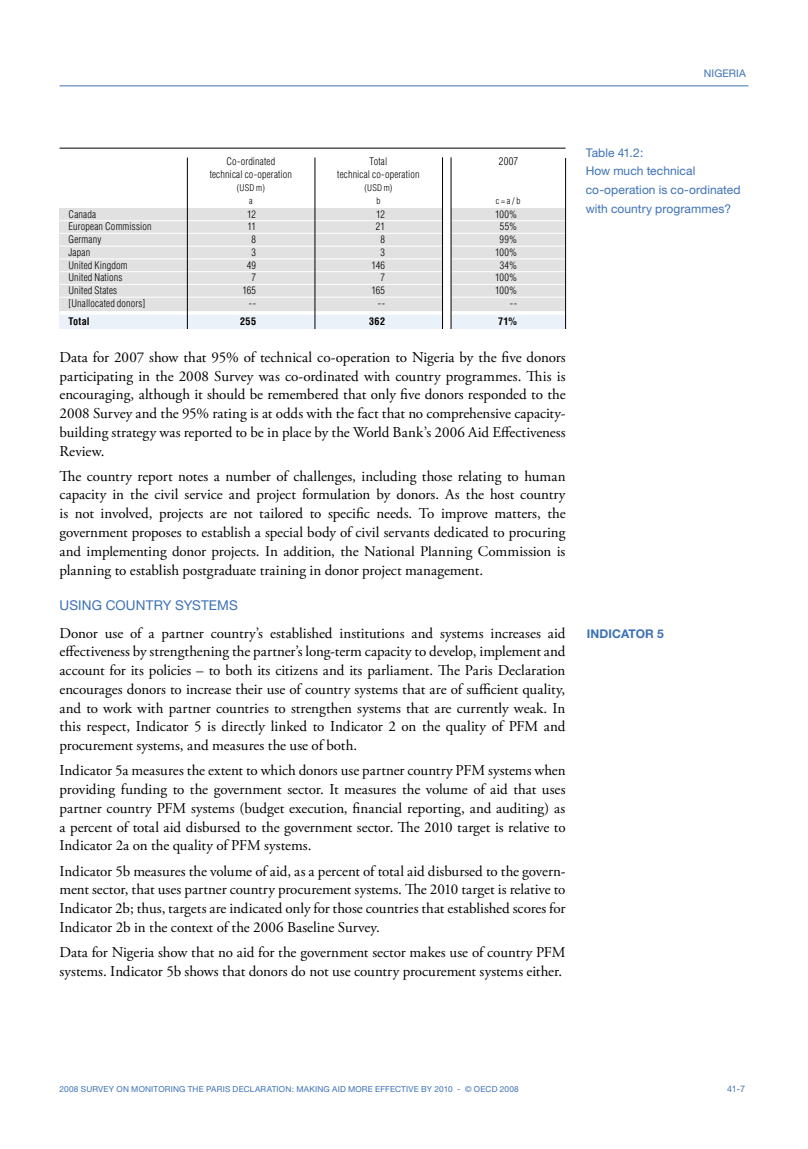
<style>
.page{position:relative;width:808px;height:1149px;background:#fff}
.page>*{position:absolute;margin:0;border:0;box-sizing:border-box;transform-origin:0 0}
.t1{font:15px/18.8px "Adobe Garamond Pro";color:#000;text-align:justify}
.t2{font:13.5px "Helvetica Neue";letter-spacing:.01em;color:#3c71b6}
.t3{font:12px/18.8px "Helvetica Neue";letter-spacing:.005em;color:#3c71b6}
.t4{font:700 12px "Helvetica Neue";letter-spacing:.01em;color:#3c71b6}
.t5{font:10.5px "Helvetica Neue";letter-spacing:.01em;color:#3c71b6}
.t6{font:300 condensed 10.5px "Helvetica LT Std";color:#000}
.t7{font:300 condensed 10.2px/12.8px "Helvetica LT Std";letter-spacing:.015em;color:#000;text-align:center}
.t8{font:700 condensed 10.2px "Helvetica LT Std";letter-spacing:.03em;color:#000}
.t9{font:300 condensed 9px/13.2px "Helvetica LT Std";letter-spacing:.02em;color:#000;text-align:center}
.t10{font:9px "Helvetica Neue";color:#3c71b6}
.t11{font:8.25px "Helvetica Neue";letter-spacing:.025em;color:#3c71b6}
</style>
<div class="page">
<hr style="left:60px;top:85px;width:688px;height:1px;background:#3c71b6">
<div style="left:60px;top:208px;width:506px;height:106px;background:#e1e1e1"></div>
<hr style="left:60px;top:220px;width:507px;height:1px;background:#fff">
<div style="left:60px;top:313px;width:506px;height:19px;background:#ebf1f8"></div>
<hr style="left:60px;top:148px;width:506px;height:1px;background:#000">
<hr style="left:60px;top:233px;width:507px;height:1px;background:#fff">
<hr style="left:60px;top:246px;width:507px;height:1px;background:#fff">
<hr style="left:60px;top:258px;width:507px;height:1px;background:#fff">
<hr style="left:60px;top:271px;width:507px;height:1px;background:#fff">
<hr style="left:60px;top:284px;width:507px;height:1px;background:#fff">
<hr style="left:60px;top:297px;width:507px;height:1px;background:#fff">
<hr style="left:60px;top:311px;width:507px;height:3px;background:#fff">
<hr style="left:187px;top:157px;width:1px;height:174px;background:#000">
<hr style="left:315px;top:157px;width:1px;height:174px;background:#000">
<div style="left:442px;top:157px;width:9px;height:174px;background:#fff"></div>
<hr style="left:442px;top:157px;width:1px;height:173px;background:#000">
<hr style="left:451px;top:157px;width:1px;height:174px;background:#000">
<hr style="left:565px;top:158px;width:1px;height:172px;background:#000">
<div style="left:60px;top:329px;width:513px;height:9px;background:#fff"></div>
<p class="t5" style="left:704px;top:67px;width:43px">NIGERIA</p>
<p class="t7" style="left:210px;top:155px;width:84px">Co-ordinated technical co-operation</p>
<p class="t9" style="left:237px;top:181px;width:29px">(USD m) a</p>
<p class="t7" style="left:337px;top:155px;width:84px">Total<br>technical co-operation</p>
<p class="t9" style="left:364px;top:181px;width:29px">(USD m) b</p>
<p class="t6" style="left:499px;top:155px;width:21px">2007</p>
<p class="t9" style="left:496px;top:194px;width:26px">c = a / b</p>
<p class="t7" style="left:68px;top:207px;width:29px">Canada</p>
<p class="t7" style="left:247px;top:207px;width:10px">12</p>
<p class="t7" style="left:376px;top:207px;width:10px">12</p>
<p class="t7" style="left:495px;top:207px;width:23px">100%</p>
<p class="t7" style="left:68px;top:220px;width:85px">European Commission</p>
<p class="t7" style="left:247px;top:220px;width:10px">11</p>
<p class="t7" style="left:376px;top:220px;width:11px">21</p>
<p class="t7" style="left:500px;top:220px;width:19px">55%</p>
<p class="t7" style="left:68px;top:233px;width:34px">Germany</p>
<p class="t7" style="left:252px;top:233px;width:6px">8</p>
<p class="t7" style="left:381px;top:233px;width:6px">8</p>
<p class="t7" style="left:500px;top:233px;width:19px">99%</p>
<p class="t7" style="left:68px;top:246px;width:23px">Japan</p>
<p class="t7" style="left:252px;top:246px;width:6px">3</p>
<p class="t7" style="left:381px;top:246px;width:6px">3</p>
<p class="t7" style="left:495px;top:246px;width:23px">100%</p>
<p class="t7" style="left:68px;top:258px;width:61px">United Kingdom</p>
<p class="t7" style="left:247px;top:258px;width:11px">49</p>
<p class="t7" style="left:371px;top:258px;width:15px">146</p>
<p class="t7" style="left:500px;top:258px;width:19px">34%</p>
<p class="t7" style="left:68px;top:271px;width:55px">United Nations</p>
<p class="t7" style="left:252px;top:271px;width:6px">7</p>
<p class="t7" style="left:381px;top:271px;width:6px">7</p>
<p class="t7" style="left:495px;top:271px;width:23px">100%</p>
<p class="t7" style="left:68px;top:284px;width:50px">United States</p>
<p class="t7" style="left:242px;top:284px;width:15px">165</p>
<p class="t7" style="left:371px;top:284px;width:15px">165</p>
<p class="t7" style="left:495px;top:284px;width:23px">100%</p>
<p class="t7" style="left:68px;top:297px;width:78px">[Unallocated donors]</p>
<p class="t7" style="left:249px;top:297px;width:9px">--</p>
<p class="t7" style="left:378px;top:297px;width:9px">--</p>
<p class="t7" style="left:510px;top:297px;width:9px">--</p>
<p class="t8" style="left:68px;top:315px;width:23px">Total</p>
<p class="t8" style="left:240px;top:315px;width:17px">255</p>
<p class="t8" style="left:369px;top:315px;width:17px">362</p>
<p class="t8" style="left:498px;top:315px;width:20px">71%</p>
<p class="t1" style="left:60px;top:348px;width:508px">Data for 2007 show that 95% of technical co-operation to Nigeria by the five donors participating in the 2008 Survey was co-ordinated with country programmes. This is encouraging, although it should be remembered that only five donors responded to the 2008 Survey and the 95% rating is at odds with the fact that no comprehensive capacity&shy;building strategy was reported to be in place by the World Bank’s 2006 Aid Effectiveness Review.</p>
<p class="t1" style="left:60px;top:467px;width:508px">The country report notes a number of challenges, including those relating to human capacity in the civil service and project formulation by donors. As the host country is not involved, projects are not tailored to specific needs. To improve matters, the government proposes to establish a special body of civil servants dedicated to procuring and implementing donor projects. In addition, the National Planning Commission is planning to establish postgraduate training in donor project management.</p>
<p class="t2" style="left:60px;top:597px;width:180px">USING COUNTRY SYSTEMS</p>
<p class="t1" style="left:60px;top:623px;width:507px">Donor use of a partner country’s established institutions and systems increases aid effectiveness by strengthening the partner’s long-term capacity to develop, implement and account for its policies – to both its citizens and its parliament. The Paris Declaration encourages donors to increase their use of country systems that are of sufficient quality, and to work with partner countries to strengthen systems that are currently weak. In this respect, Indicator 5 is directly linked to Indicator 2 on the quality of PFM and procurement systems, and measures the use of both.</p>
<p class="t1" style="left:60px;top:761px;width:508px">Indicator 5a measures the extent to which donors use partner country PFM systems when providing funding to the government sector. It measures the volume of aid that uses partner country PFM systems (budget execution, financial reporting, and auditing) as a percent of total aid disbursed to the government sector. The 2010 target is relative to Indicator 2a on the quality of PFM systems.</p>
<p class="t1" style="left:60px;top:861px;width:507px">Indicator 5b measures the volume of aid, as a percent of total aid disbursed to the govern&shy;ment sector, that uses partner country procurement systems. The 2010 target is relative to Indicator 2b; thus, targets are indicated only for those countries that established scores for Indicator 2b in the context of the 2006 Baseline Survey.</p>
<p class="t1" style="left:60px;top:943px;width:508px">Data for Nigeria show that no aid for the government sector makes use of country PFM systems. Indicator 5b shows that donors do not use country procurement systems either.</p>
<p class="t3" style="left:586px;top:143px;width:156px">Table 41.2:<br>How much technical co-operation is co-ordinated with country programmes?</p>
<p class="t4" style="left:587px;top:625px;width:78px">INDICATOR 5</p>
<p class="t11" style="left:60px;top:1083px;width:461px">2008 SURVEY ON MONITORING THE PARIS DECLARATION: MAKING AID MORE EFFECTIVE BY 2010 - © OECD 2008</p>
<p class="t10" style="left:727px;top:1083px;width:20px">41-7</p>
</div>
